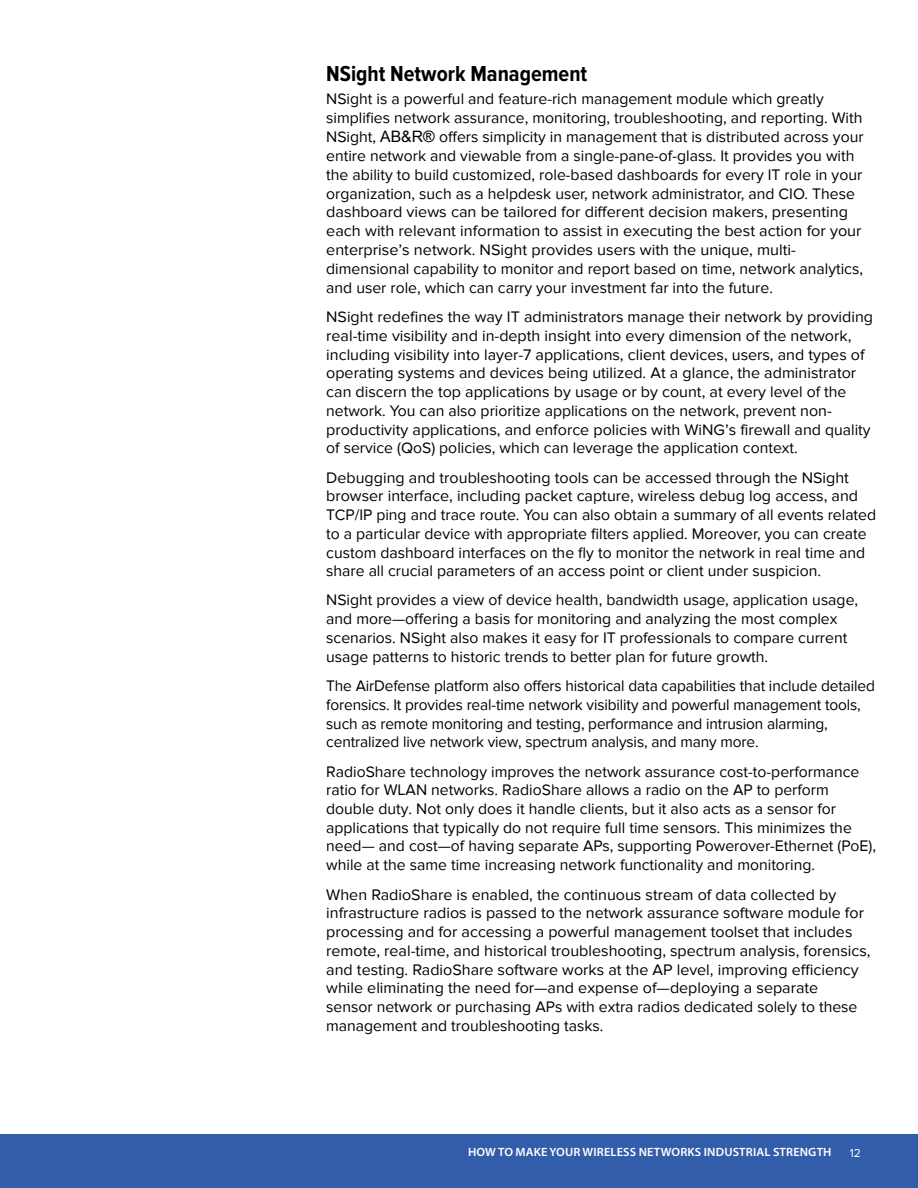
<style>
.page{position:relative;width:918px;height:1188px;background:#fff}
.page>*{position:absolute;margin:0;border:0;box-sizing:border-box;transform-origin:0 0}
.t1{font:700 22.5px "Proxima Nova Cond";color:#000}
.t2{font:15.75px/18.8px "Proxima Nova";color:#000}
.t3{font:600 12px "Myriad Pro";letter-spacing:.01em;color:#fff}
.t4{font:12px "Proxima Nova";color:#fff}
.s1{font-family:"Arial"}
</style>
<div class="page">
<div style="left:0;top:1134px;width:918px;height:54px;background:#315daa"></div>
<h1 class="t1" style="left:326px;top:61px;width:263px">NSight Network Management</h1>
<p class="t2" style="left:326px;top:90px;width:539px">NSight is a powerful and feature-rich management module which greatly simplifies network assurance, monitoring, troubleshooting, and reporting. With NSight, <span class="s1">AB&amp;R®</span> offers simplicity in management that is distributed across your entire network and viewable from a single-pane-of-glass. It provides you with the ability to build customized, role-based dashboards for every IT role in your organization, such as a helpdesk user, network administrator, and CIO. These dashboard views can be tailored for different decision makers, presenting each with relevant information to assist in executing the best action for your enterprise’s network. NSight provides users with the unique, multi&shy;dimensional capability to monitor and report based on time, network analytics, and user role, which can carry your investment far into the future.</p>
<p class="t2" style="left:326px;top:308px;width:548px">NSight redefines the way IT administrators manage their network by providing real-time visibility and in-depth insight into every dimension of the network, including visibility into layer-7 applications, client devices, users, and types of operating systems and devices being utilized. At a glance, the administrator can discern the top applications by usage or by count, at every level of the network. You can also prioritize applications on the network, prevent non&shy;productivity applications, and enforce policies with WiNG’s firewall and quality of service (QoS) policies, which can leverage the application context.</p>
<p class="t2" style="left:326px;top:468px;width:551px">Debugging and troubleshooting tools can be accessed through the NSight browser interface, including packet capture, wireless debug log access, and TCP/IP ping and trace route. You can also obtain a summary of all events related to a particular device with appropriate filters applied. Moreover, you can create custom dashboard interfaces on the fly to monitor the network in real time and share all crucial parameters of an access point or client under suspicion.</p>
<p class="t2" style="left:326px;top:591px;width:533px">NSight provides a view of device health, bandwidth usage, application usage, and more—offering a basis for monitoring and analyzing the most complex scenarios. NSight also makes it easy for IT professionals to compare current usage patterns to historic trends to better plan for future growth.</p>
<p class="t2" style="left:326px;top:677px;width:550px">The AirDefense platform also offers historical data capabilities that include detailed forensics. It provides real-time network visibility and powerful management tools, such as remote monitoring and testing, performance and intrusion alarming, centralized live network view, spectrum analysis, and many more.</p>
<p class="t2" style="left:326px;top:762px;width:551px">RadioShare technology improves the network assurance cost-to-performance ratio for WLAN networks. RadioShare allows a radio on the AP to perform double duty. Not only does it handle clients, but it also acts as a sensor for applications that typically do not require full time sensors. This minimizes the need— and cost—of having separate APs, supporting Powerover-Ethernet (PoE), while at the same time increasing network functionality and monitoring.</p>
<p class="t2" style="left:326px;top:885px;width:546px">When RadioShare is enabled, the continuous stream of data collected by infrastructure radios is passed to the network assurance software module for processing and for accessing a powerful management toolset that includes remote, real-time, and historical troubleshooting, spectrum analysis, forensics, and testing. RadioShare software works at the AP level, improving efficiency while eliminating the need for—and expense of—deploying a separate<br>sensor network or purchasing APs with extra radios dedicated solely to these management and troubleshooting tasks.</p>
<p class="t3" style="left:468px;top:1146px;width:365px">HOW TO MAKE YOUR WIRELESS NETWORKS INDUSTRIAL STRENGTH</p>
<p class="t4" style="left:850px;top:1146px;width:13px">12</p>
</div>
